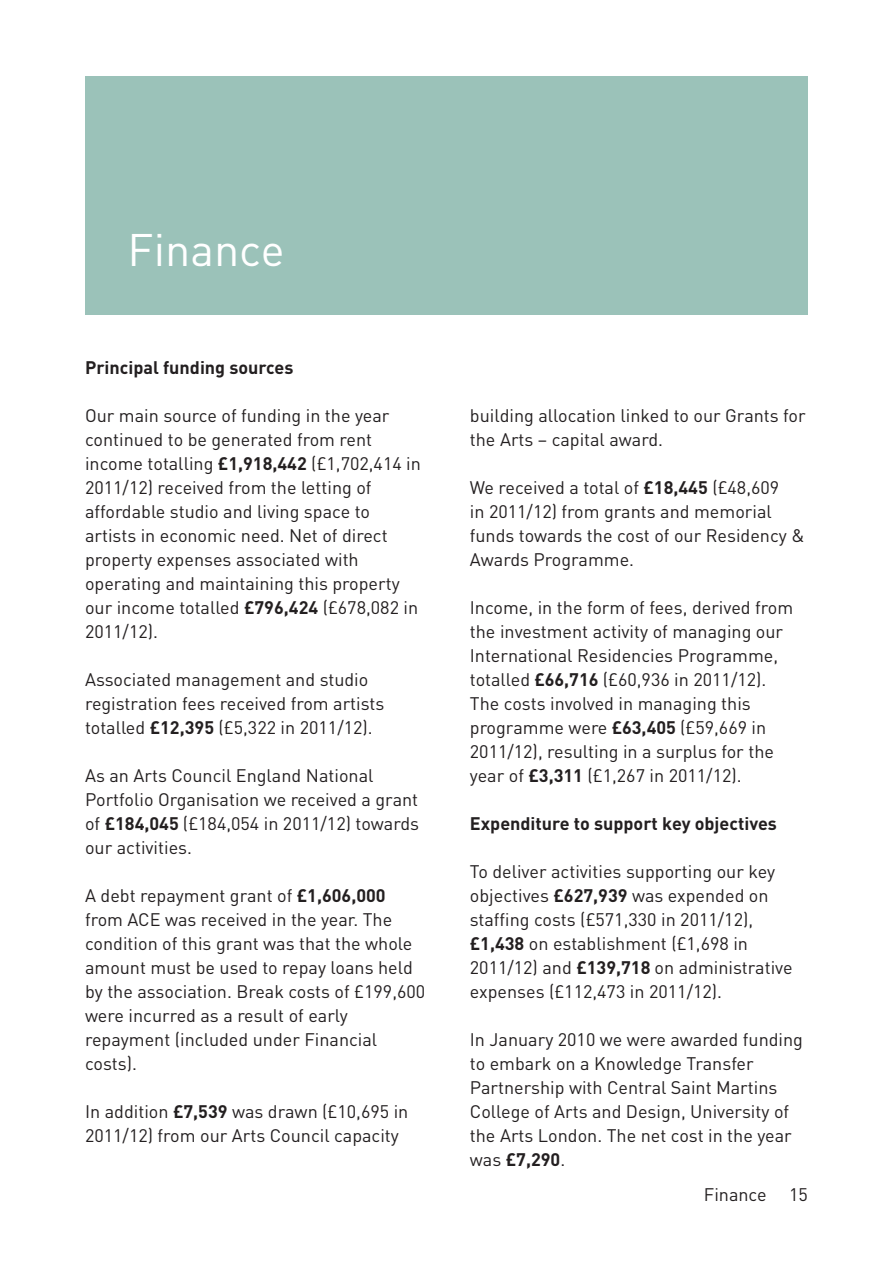
<style>
.page{position:relative;width:893px;height:1263px;background:#fff}
.page>*{position:absolute;margin:0;border:0;box-sizing:border-box;transform-origin:0 0}
.t1{font:45px "DIN";color:#fff}
.t2{font:18px/24px "DIN";color:#231f20}
.t3{font:700 18px "DIN";color:#231f20}
.s1{font-weight:700}
</style>
<div class="page">
<div style="left:85px;top:77px;width:723px;height:238px;background:#9bc2b9"></div>
<p class="t1" style="left:128px;top:221px;width:158px">Finance</p>
<p class="t3" style="left:85px;top:356px;width:210px">Principal funding sources</p>
<p class="t2" style="left:85px;top:403px;width:337px">Our main source of funding in the year continued to be generated from rent income totalling <span class="s1">£1,918,442</span> (£1,702,414 in 2011/12) received from the letting of affordable studio and living space to artists in economic need. Net of direct property expenses associated with operating and maintaining this property our income totalled <span class="s1">£796,424</span> (£678,082 in 2011/12).</p>
<p class="t2" style="left:85px;top:667px;width:301px">Associated management and studio registration fees received from artists totalled <span class="s1">£12,395</span> (£5,322 in 2011/12).</p>
<p class="t2" style="left:85px;top:763px;width:336px">As an Arts Council England National Portfolio Organisation we received a grant of <span class="s1">£184,045</span> (£184,054 in 2011/12) towards our activities.</p>
<p class="t2" style="left:85px;top:883px;width:342px">A debt repayment grant of <span class="s1">£1,606,000 </span>from ACE was received in the year. The condition of this grant was that the whole amount must be used to repay loans held by the association. Break costs of £199,600 were incurred as a result of early repayment (included under Financial costs).</p>
<p class="t2" style="left:85px;top:1099px;width:325px">In addition <span class="s1">£7,539</span> was drawn (£10,695 in<br>2011/12) from our Arts Council capacity</p>
<p class="t2" style="left:470px;top:403px;width:337px">building allocation linked to our Grants for the Arts – capital award.</p>
<p class="t2" style="left:470px;top:475px;width:336px">We received a total of <span class="s1">£18,445</span> (£48,609<br>in 2011/12) from grants and memorial funds towards the cost of our Residency &amp; Awards Programme.</p>
<p class="t2" style="left:470px;top:595px;width:325px">Income, in the form of fees, derived from the investment activity of managing our International Residencies Programme, totalled <span class="s1">£66,716</span> (£60,936 in 2011/12).<br>The costs involved in managing this programme were <span class="s1">£63,405</span> (£59,669 in 2011/12), resulting in a surplus for the year of <span class="s1">£3,311</span> (£1,267 in 2011/12).</p>
<p class="t3" style="left:470px;top:812px;width:309px">Expenditure to support key objectives</p>
<p class="t2" style="left:470px;top:859px;width:324px">To deliver activities supporting our key objectives <span class="s1">£627,939</span> was expended on staffing costs (£571,330 in 2011/12), <span class="s1">£1,438</span> on establishment (£1,698 in 2011/12) and <span class="s1">£139,718</span> on administrative expenses (£112,473 in 2011/12).</p>
<p class="t2" style="left:470px;top:1027px;width:335px">In January 2010 we were awarded funding to embark on a Knowledge Transfer Partnership with Central Saint Martins College of Arts and Design, University of the Arts London. The net cost in the year was <span class="s1">£7,290</span>.</p>
<p class="t2" style="left:704px;top:1182px;width:105px">Finance 15</p>
</div>
